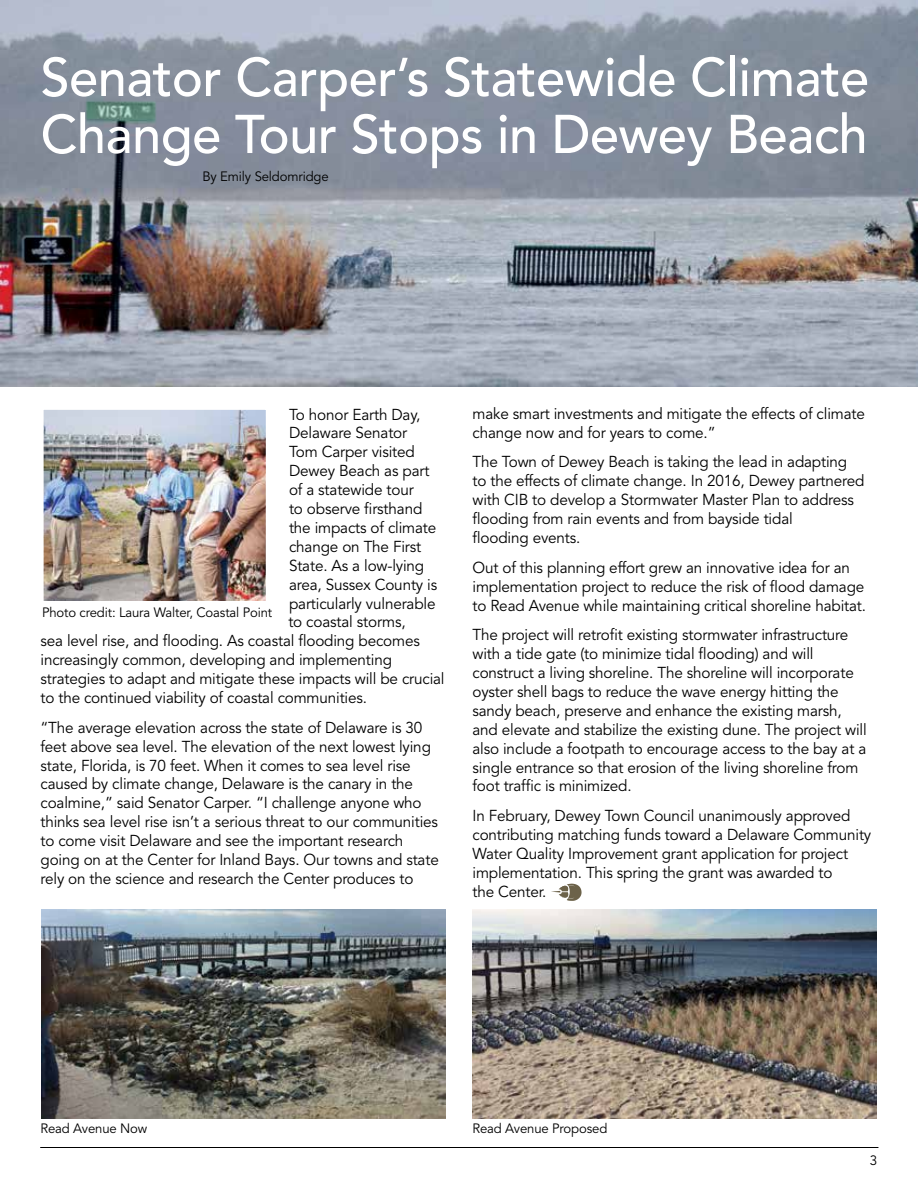
<style>
.page{position:relative;width:918px;height:1188px;background:#fff}
.page>*{position:absolute;margin:0;border:0;box-sizing:border-box;transform-origin:0 0}
.t1{font:500 54px/57px "Avenir";letter-spacing:-.01em;color:#fff}
.t2{font:15.75px/18.9px "Avenir";letter-spacing:-.01em;color:#000}
.t3{font:13.5px "Avenir";letter-spacing:-.01em;color:#000}
</style>
<div class="page">
<hr style="left:40px;top:1147px;width:838px;height:1px;background:#000">
<img style="left:0;top:0;width:918px;height:387px">
<img style="left:45px;top:411px;width:220px;height:189px">
<div style="left:41px;top:407px;width:228px;height:199px;border:3px solid #fff"></div>
<img style="left:41px;top:909px;width:405px;height:209px">
<img style="left:472px;top:909px;width:405px;height:209px">
<svg style="left:551px;top:884px;width:31px;height:17px"></svg>
<h1 class="t1" style="left:40px;top:46px;width:830px">Senator Carper’s Statewide Climate<br>Change Tour Stops in Dewey Beach</h1>
<p class="t3" style="left:202px;top:168px;width:128px">By Emily Seldomridge</p>
<p class="t2" style="left:289px;top:405px;width:133px">To honor Earth Day,</p>
<p class="t2" style="left:289px;top:424px;width:120px">Delaware Senator</p>
<p class="t2" style="left:289px;top:443px;width:127px">Tom Carper visited</p>
<p class="t2" style="left:289px;top:462px;width:142px">Dewey Beach as part</p>
<p class="t2" style="left:289px;top:481px;width:126px">of a statewide tour</p>
<p class="t2" style="left:289px;top:500px;width:135px">to observe firsthand</p>
<p class="t2" style="left:289px;top:518px;width:149px">the impacts of climate</p>
<p class="t2" style="left:289px;top:537px;width:134px">change on The First</p>
<p class="t2" style="left:289px;top:556px;width:137px">State. As a low-lying</p>
<p class="t2" style="left:289px;top:575px;width:150px">area, Sussex County is</p>
<p class="t2" style="left:289px;top:594px;width:148px">particularly vulnerable</p>
<p class="t2" style="left:288px;top:613px;width:119px">to coastal storms,</p>
<p class="t2" style="left:41px;top:632px;width:381px">sea level rise, and flooding. As coastal flooding becomes</p>
<p class="t2" style="left:41px;top:651px;width:353px">increasingly common, developing and implementing</p>
<p class="t2" style="left:41px;top:670px;width:406px">strategies to adapt and mitigate these impacts will be crucial</p>
<p class="t2" style="left:41px;top:689px;width:328px">to the continued viability of coastal communities.</p>
<p class="t2" style="left:41px;top:718px;width:400px">“The average elevation across the state of Delaware is 30 feet above sea level. The elevation of the next lowest lying state, Florida, is 70 feet. When it comes to sea level rise caused by climate change, Delaware is the canary in the coalmine,” said Senator Carper. “I challenge anyone who thinks sea level rise isn’t a serious threat to our communities to come visit Delaware and see the important research going on at the Center for Inland Bays. Our towns and state rely on the science and research the Center produces to</p>
<p class="t3" style="left:42px;top:605px;width:232px">Photo credit: Laura Walter, Coastal Point</p>
<p class="t2" style="left:472px;top:404px;width:394px">make smart investments and mitigate the effects of climate change now and for years to come.”</p>
<p class="t2" style="left:472px;top:453px;width:394px">The Town of Dewey Beach is taking the lead in adapting to the effects of climate change. In 2016, Dewey partnered with CIB to develop a Stormwater Master Plan to address flooding from rain events and from bayside tidal<br>flooding events.</p>
<p class="t2" style="left:472px;top:558px;width:395px">Out of this planning effort grew an innovative idea for an implementation project to reduce the risk of flood damage to Read Avenue while maintaining critical shoreline habitat.</p>
<p class="t2" style="left:472px;top:626px;width:396px">The project will retrofit existing stormwater infrastructure with a tide gate (to minimize tidal flooding) and will construct a living shoreline. The shoreline will incorporate oyster shell bags to reduce the wave energy hitting the sandy beach, preserve and enhance the existing marsh, and elevate and stabilize the existing dune. The project will also include a footpath to encourage access to the bay at a single entrance so that erosion of the living shoreline from foot traffic is minimized.</p>
<p class="t2" style="left:472px;top:807px;width:400px">In February, Dewey Town Council unanimously approved contributing matching funds toward a Delaware Community Water Quality Improvement grant application for project implementation. This spring the grant was awarded to<br>the Center.</p>
<p class="t3" style="left:40px;top:1121px;width:108px">Read Avenue Now</p>
<p class="t3" style="left:473px;top:1121px;width:136px">Read Avenue Proposed</p>
<p class="t3" style="left:870px;top:1153px;width:9px">3</p>
</div>
